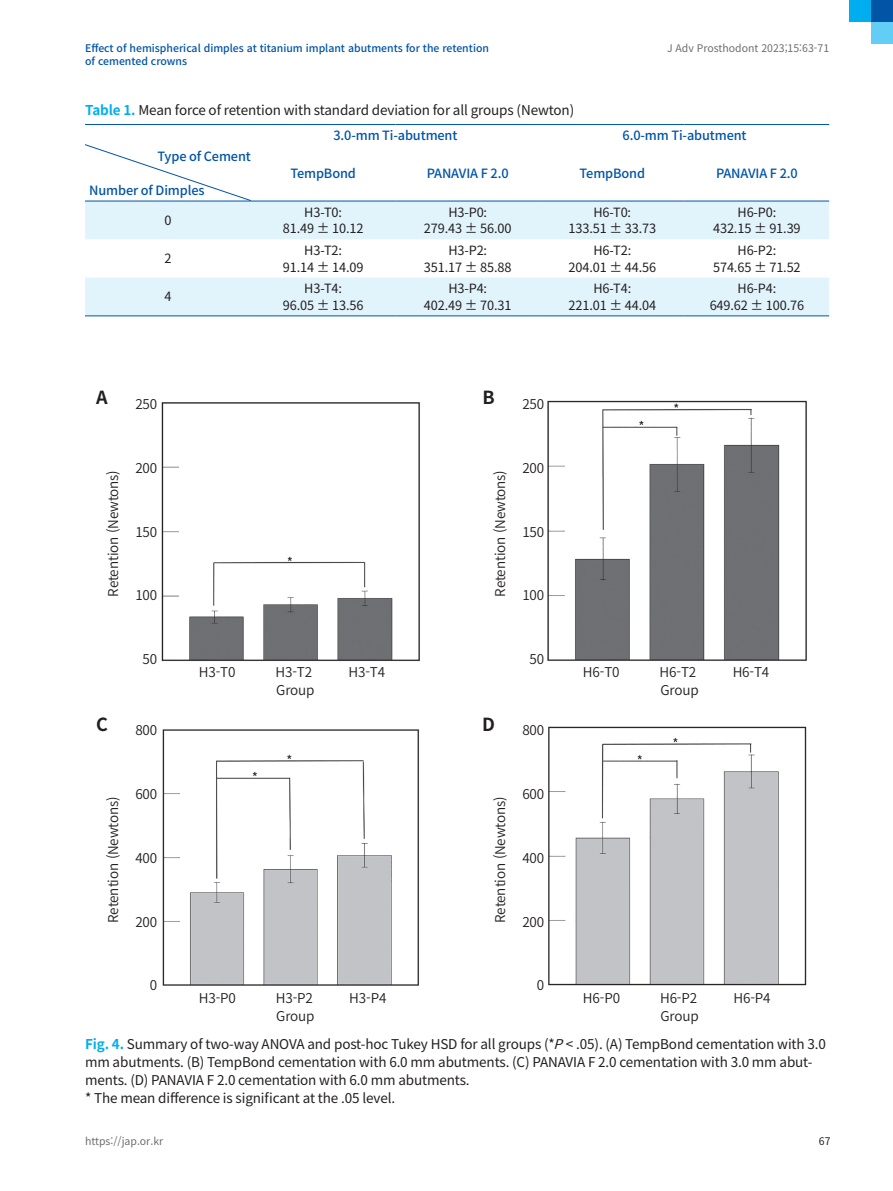
<style>
.page{position:relative;width:893px;height:1191px;background:#fff}
.page>*{position:absolute;margin:0;border:0;box-sizing:border-box;transform-origin:0 0}
.t1{font:700 18px "Noto Sans CJ Kkr";color:#231f20}
.t2{font:13.5px/18px "Noto Sans CJ Kkr";letter-spacing:-.01em;color:#231f20}
.t3{font:600 13.5px "Noto Sans CJ Kkr";letter-spacing:-.01em;color:#231f20}
.t4{font:12.75px/16.5px "Noto Sans CJ Kkr";letter-spacing:-.01em;color:#231f20;text-align:center}
.t5{font:500 12.75px "Noto Sans CJ Kkr";letter-spacing:-.01em;color:#0154a6}
.t6{font:500 10.5px "Noto Sans CJ Kkr";color:#0154a6}
.t7{font:10.5px "Noto Sans CJ Kkr";color:#6c6d70}
.t8{font:10.5px "Noto Sans CJ Kkr";color:#231f20}
.s1{font-weight:700;color:#00aeef}
.s2{font-style:italic}
</style>
<div class="page">
<div style="left:871px;top:22px;width:22px;height:22px;background:#62cdf5"></div>
<div style="left:849px;top:0;width:22px;height:22px;background:#00aeef"></div>
<div style="left:871px;top:0;width:22px;height:22px;background:#0154a6"></div>
<svg style="left:85px;top:202px;width:744px;height:113px;fill:#e1f4fc"></svg>
<hr style="left:85px;top:315px;width:166px;height:1px;background:#0154a6">
<hr style="left:251px;top:315px;width:144px;height:1px;background:#0154a6">
<hr style="left:395px;top:315px;width:145px;height:1px;background:#0154a6">
<hr style="left:540px;top:315px;width:145px;height:1px;background:#0154a6">
<hr style="left:685px;top:315px;width:144px;height:1px;background:#0154a6">
<hr style="left:85px;top:124px;width:166px;height:1px;background:#0154a6">
<hr style="left:251px;top:124px;width:144px;height:1px;background:#0154a6">
<hr style="left:395px;top:124px;width:145px;height:1px;background:#0154a6">
<hr style="left:540px;top:124px;width:145px;height:1px;background:#0154a6">
<hr style="left:685px;top:124px;width:144px;height:1px;background:#0154a6">
<hr style="left:85px;top:201px;width:166px;height:1px;background:#0154a6">
<hr style="left:251px;top:201px;width:144px;height:1px;background:#0154a6">
<hr style="left:395px;top:201px;width:145px;height:1px;background:#0154a6">
<hr style="left:540px;top:201px;width:145px;height:1px;background:#0154a6">
<hr style="left:685px;top:201px;width:144px;height:1px;background:#0154a6">
<svg style="left:85px;top:144px;width:166px;height:57px"></svg>
<img style="left:161px;top:402px;width:259px;height:259px">
<img style="left:547px;top:400px;width:260px;height:261px">
<img style="left:163px;top:729px;width:256px;height:257px">
<img style="left:548px;top:726px;width:259px;height:260px">
<p class="t6" style="left:85px;top:42px;width:405px">Effect of hemispherical dimples at titanium implant abutments for the retention</p>
<p class="t7" style="left:667px;top:42px;width:164px">J Adv Prosthodont 2023;15:63-71</p>
<p class="t6" style="left:85px;top:55px;width:104px">of cemented crowns</p>
<p class="t2" style="left:85px;top:102px;width:491px"><span class="s1">Table 1.</span> Mean force of retention with standard deviation for all groups (Newton)</p>
<p class="t5" style="left:333px;top:128px;width:126px">3.0-mm Ti-abutment</p>
<p class="t5" style="left:623px;top:128px;width:126px">6.0-mm Ti-abutment</p>
<p class="t5" style="left:157px;top:149px;width:95px">Type of Cement</p>
<p class="t5" style="left:89px;top:183px;width:117px">Number of Dimples</p>
<p class="t5" style="left:290px;top:166px;width:67px">TempBond</p>
<p class="t5" style="left:427px;top:166px;width:83px">PANAVIA F 2.0</p>
<p class="t5" style="left:580px;top:166px;width:67px">TempBond</p>
<p class="t5" style="left:716px;top:166px;width:83px">PANAVIA F 2.0</p>
<p class="t4" style="left:164px;top:212px;width:9px">0</p>
<p class="t4" style="left:283px;top:204px;width:82px">H3-T0:<br>81.49 ± 10.12</p>
<p class="t4" style="left:424px;top:204px;width:89px">H3-P0:<br>279.43 ± 56.00</p>
<p class="t4" style="left:568px;top:204px;width:89px">H6-T0:<br>133.51 ± 33.73</p>
<p class="t4" style="left:713px;top:204px;width:89px">H6-P0:<br>432.15 ± 91.39</p>
<p class="t4" style="left:164px;top:251px;width:9px">2</p>
<p class="t4" style="left:283px;top:242px;width:82px">H3-T2:<br>91.14 ± 14.09</p>
<p class="t4" style="left:424px;top:242px;width:89px">H3-P2:<br>351.17 ± 85.88</p>
<p class="t4" style="left:569px;top:242px;width:89px">H6-T2:<br>204.01 ± 44.56</p>
<p class="t4" style="left:713px;top:242px;width:89px">H6-P2:<br>574.65 ± 71.52</p>
<p class="t4" style="left:164px;top:289px;width:9px">4</p>
<p class="t4" style="left:283px;top:280px;width:82px">H3-T4:<br>96.05 ± 13.56</p>
<p class="t4" style="left:424px;top:280px;width:89px">H3-P4:<br>402.49 ± 70.31</p>
<p class="t4" style="left:569px;top:280px;width:89px">H6-T4:<br>221.01 ± 44.04</p>
<p class="t4" style="left:710px;top:280px;width:96px">H6-P4:<br>649.62 ± 100.76</p>
<h1 class="t1" style="left:96px;top:387px;width:13px">A</h1>
<h1 class="t1" style="left:482px;top:387px;width:14px">B</h1>
<p class="t3" style="left:135px;top:396px;width:23px">250</p>
<p class="t3" style="left:522px;top:396px;width:23px">250</p>
<p class="t3" style="left:106px;top:596px;width:128px;rotate:-90deg">Retention (Newtons)</p>
<p class="t3" style="left:135px;top:460px;width:23px">200</p>
<p class="t3" style="left:135px;top:524px;width:23px">150</p>
<p class="t3" style="left:135px;top:588px;width:23px">100</p>
<p class="t3" style="left:493px;top:596px;width:128px;rotate:-90deg">Retention (Newtons)</p>
<p class="t3" style="left:522px;top:460px;width:23px">200</p>
<p class="t3" style="left:522px;top:524px;width:23px">150</p>
<p class="t3" style="left:522px;top:588px;width:23px">100</p>
<p class="t3" style="left:143px;top:651px;width:16px">50</p>
<p class="t3" style="left:199px;top:664px;width:38px">H3-T0</p>
<p class="t3" style="left:275px;top:664px;width:38px">H3-T2</p>
<p class="t3" style="left:348px;top:664px;width:38px">H3-T4</p>
<p class="t3" style="left:276px;top:682px;width:40px">Group</p>
<h1 class="t1" style="left:96px;top:714px;width:13px">C</h1>
<h1 class="t1" style="left:482px;top:714px;width:14px">D</h1>
<p class="t3" style="left:135px;top:722px;width:23px">800</p>
<p class="t3" style="left:530px;top:651px;width:16px">50</p>
<p class="t3" style="left:522px;top:722px;width:23px">800</p>
<p class="t3" style="left:106px;top:922px;width:128px;rotate:-90deg">Retention (Newtons)</p>
<p class="t3" style="left:135px;top:786px;width:23px">600</p>
<p class="t3" style="left:135px;top:850px;width:23px">400</p>
<p class="t3" style="left:135px;top:914px;width:23px">200</p>
<p class="t3" style="left:150px;top:977px;width:9px">0</p>
<p class="t3" style="left:199px;top:990px;width:39px">H3-P0</p>
<p class="t3" style="left:276px;top:990px;width:39px">H3-P2</p>
<p class="t3" style="left:349px;top:990px;width:39px">H3-P4</p>
<p class="t3" style="left:276px;top:1008px;width:40px">Group</p>
<p class="t3" style="left:493px;top:922px;width:128px;rotate:-90deg">Retention (Newtons)</p>
<p class="t3" style="left:522px;top:786px;width:23px">600</p>
<p class="t3" style="left:522px;top:850px;width:23px">400</p>
<p class="t3" style="left:522px;top:914px;width:23px">200</p>
<p class="t3" style="left:537px;top:977px;width:9px">0</p>
<p class="t3" style="left:583px;top:664px;width:38px">H6-T0</p>
<p class="t3" style="left:660px;top:664px;width:38px">H6-T2</p>
<p class="t3" style="left:733px;top:664px;width:38px">H6-T4</p>
<p class="t3" style="left:660px;top:682px;width:40px">Group</p>
<p class="t3" style="left:583px;top:990px;width:39px">H6-P0</p>
<p class="t3" style="left:660px;top:990px;width:39px">H6-P2</p>
<p class="t3" style="left:733px;top:990px;width:39px">H6-P4</p>
<p class="t3" style="left:660px;top:1008px;width:40px">Group</p>
<p class="t2" style="left:85px;top:1035px;width:742px"><span class="s1">Fig. 4.</span> Summary of two-way ANOVA and post-hoc Tukey HSD for all groups (*<span class="s2">P</span>&lt; .05). (A) TempBond cementation with 3.0 mm abutments. (B) TempBond cementation with 6.0 mm abutments. (C) PANAVIA F 2.0 cementation with 3.0 mm abut&shy;ments. (D) PANAVIA F 2.0 cementation with 6.0 mm abutments.<br>* The mean difference is significant at the .05 level.</p>
<p class="t7" style="left:85px;top:1135px;width:80px">https://jap.or.kr</p>
<p class="t8" style="left:819px;top:1135px;width:13px">67</p>
</div>
